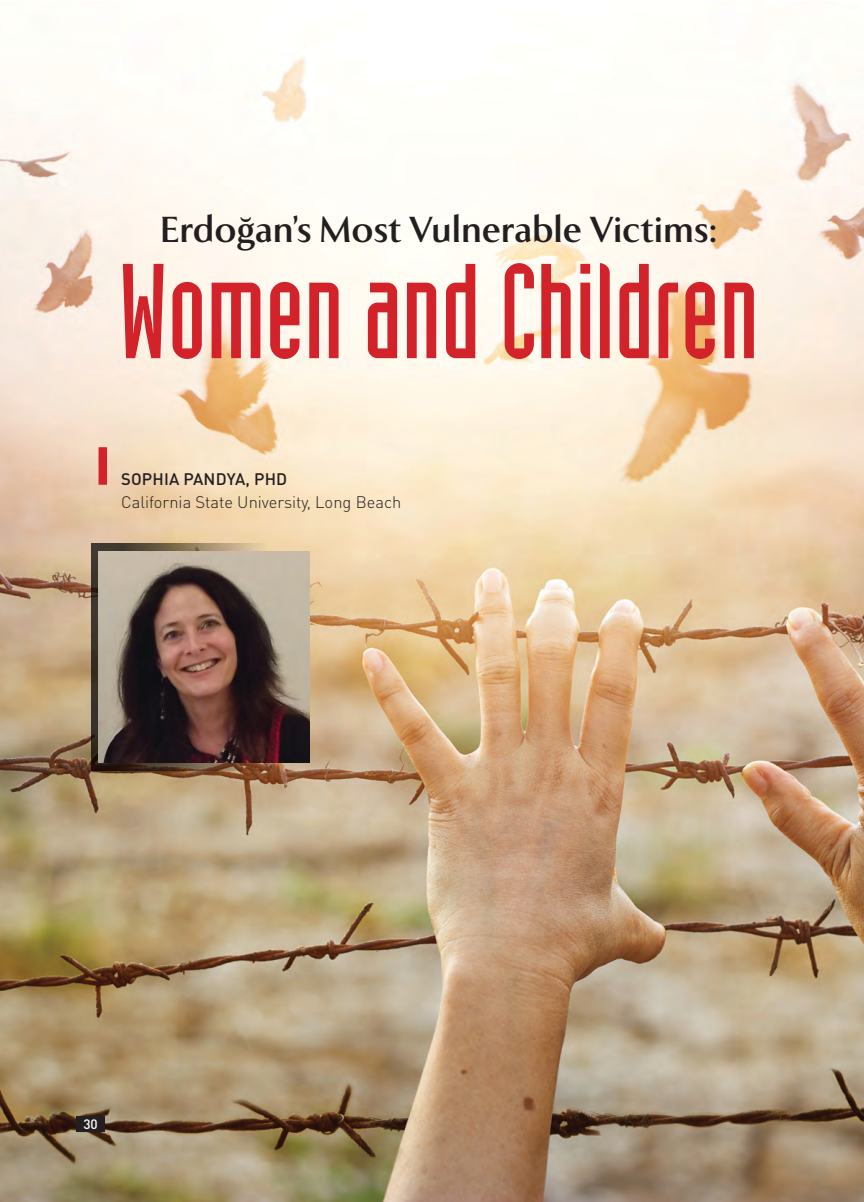
<style>
.page{position:relative;width:864px;height:1202px;background:#fff}
.page>*{position:absolute;margin:0;border:0;box-sizing:border-box;transform-origin:0 0}
.t1{font:132px "Industria LT Std Solid";color:#d2232a}
.t2{font:700 36px "Exemplar Pro";color:#231f20}
.t3{font:300 16.5px "DIN Pro";color:#231f20}
.t4{font:500 16.5px "DIN Pro";letter-spacing:.01em;color:#231f20}
.t5{font:500 13.5px "DIN Pro";color:#fff}
</style>
<div class="page">
<img style="left:0;top:24px;width:864px;height:1178px">
<svg style="left:91px;top:543px;width:189px;height:228px"></svg>
<img style="left:99px;top:551px;width:211px;height:212px">
<div style="left:99px;top:447px;width:8px;height:38px;background:#d2232a"></div>
<div style="left:77px;top:1115px;width:28px;height:16px;background:#231f20"></div>
<h2 class="t2" style="left:160px;top:208px;width:559px">Erdoğan’s Most Vulnerable Victims:</h2>
<h1 class="t1" style="left:119px;top:239px;width:641px">Women and Children</h1>
<p class="t4" style="left:121px;top:467px;width:168px">SOPHIA PANDYA, PHD</p>
<p class="t3" style="left:121px;top:491px;width:282px">California State University, Long Beach</p>
<p class="t5" style="left:83px;top:1114px;width:16px">30</p>
</div>
